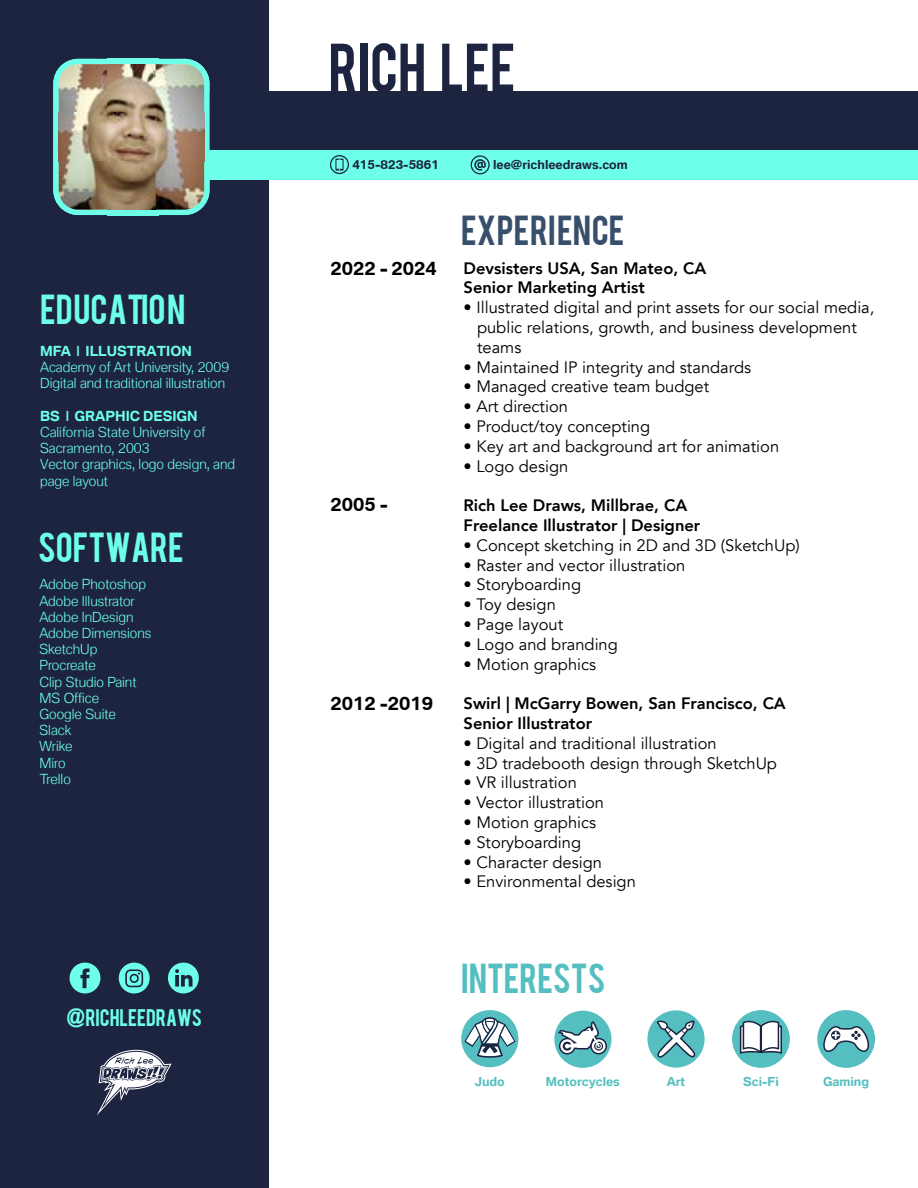
<style>
.page{position:relative;width:918px;height:1188px;background:#fff}
.page>*{position:absolute;margin:0;border:0;box-sizing:border-box;transform-origin:0 0}
.t1{font:54px "Bebas";color:#1c2440}
.t2{font:33px "Bebas";color:#6effe8}
.t3{font:33px "Bebas";color:#384f6b}
.t4{font:33px "Bebas";color:#55bec0}
.t5{font:18.9px "Bebas";color:#6effe8}
.t6{font:700 18px "BMW Type";color:#000}
.t7{font:16.5px/19.8px "Avenir";color:#000}
.t8{font:800 16.5px/19.8px "Avenir";color:#000}
.t9{font:300 13.5px/16.2px "BMW Type";color:#6effe8}
.t10{font:300 13.5px/16.2px "BMW Type";color:#6dffe7}
.t11{font:300 13.5px "BMW Type";color:#6effe8}
.t12{font:300 12px "BMW Type";color:#1c2440}
.t13{font:300 12px "BMW Type";color:#54bfbf}
</style>
<div class="page">
<div style="left:0;top:0;width:268px;height:1188px;background:#1c2440"></div>
<div style="left:115px;top:92px;width:803px;height:82px;background:#1c2440"></div>
<div style="left:115px;top:150px;width:803px;height:29px;background:#6effe8"></div>
<div style="left:53px;top:59px;width:157px;height:156px;background:#6effe8;border-radius:25px"></div>
<svg style="left:330px;top:155px;width:19px;height:19px"></svg>
<svg style="left:471px;top:155px;width:19px;height:19px"></svg>
<svg style="left:97px;top:1050px;width:75px;height:65px"></svg>
<svg style="left:70px;top:963px;width:30px;height:30px"></svg>
<svg style="left:119px;top:963px;width:31px;height:30px"></svg>
<svg style="left:168px;top:963px;width:31px;height:30px"></svg>
<div style="left:461px;top:1010px;width:57px;height:57px;background:#55bec0;border-radius:50%"></div>
<svg style="left:464px;top:1017px;width:51px;height:41px"></svg>
<div style="left:554px;top:1011px;width:58px;height:57px;background:#55bec0;border-radius:50%"></div>
<svg style="left:558px;top:1021px;width:49px;height:33px"></svg>
<div style="left:647px;top:1010px;width:58px;height:58px;background:#55bec0;border-radius:50%"></div>
<svg style="left:657px;top:1020px;width:38px;height:38px"></svg>
<div style="left:732px;top:1010px;width:58px;height:58px;background:#55bec0;border-radius:50%"></div>
<svg style="left:740px;top:1020px;width:42px;height:34px"></svg>
<div style="left:817px;top:1010px;width:58px;height:58px;background:#55bec0;border-radius:50%"></div>
<svg style="left:823px;top:1026px;width:46px;height:26px"></svg>
<img style="left:75px;top:58px;width:22px;height:1px">
<img style="left:97px;top:58px;width:81px;height:1px">
<img style="left:78px;top:215px;width:19px;height:1px">
<img style="left:97px;top:215px;width:81px;height:1px">
<img style="left:57px;top:59px;width:17px;height:52px">
<img style="left:189px;top:59px;width:21px;height:52px">
<img style="left:58px;top:111px;width:1px;height:52px">
<img style="left:204px;top:111px;width:6px;height:52px">
<img style="left:57px;top:163px;width:18px;height:52px">
<img style="left:188px;top:163px;width:22px;height:52px">
<img style="left:59px;top:64px;width:145px;height:146px">
<h2 class="t2" style="left:40px;top:286px;width:147px">EDUCATION</h2>
<p class="t11" style="left:40px;top:342px;width:153px">MFA | ILLUSTRATION</p>
<p class="t9" style="left:40px;top:358px;width:191px">Academy of Art University, 2009<br>Digital and traditional illustration</p>
<p class="t11" style="left:40px;top:407px;width:159px">BS | GRAPHIC DESIGN</p>
<p class="t9" style="left:40px;top:423px;width:196px">California State University of<br>Sacramento, 2003<br>Vector graphics, logo design, and page layout</p>
<h2 class="t2" style="left:38px;top:523px;width:147px">SOFTWARE</h2>
<p class="t10" style="left:39px;top:576px;width:113px">Adobe Photoshop<br>Adobe Illustrator<br>Adobe InDesign<br>Adobe Dimensions<br>SketchUp<br>Procreate<br>Clip Studio Paint<br>MS Office<br>Google Suite<br>Slack<br>Wrike<br>Miro<br>Trello</p>
<p class="t5" style="left:66px;top:1004px;width:137px">@RICHLEEDRAWS</p>
<h1 class="t1" style="left:328px;top:28px;width:189px">RICH LEE</h1>
<p class="t12" style="left:352px;top:156px;width:88px">415-823-5861</p>
<p class="t12" style="left:493px;top:156px;width:136px">lee@richleedraws.com</p>
<p class="t6" style="left:331px;top:256px;width:108px">2022 - 2024</p>
<p class="t6" style="left:331px;top:493px;width:59px">2005 -</p>
<p class="t6" style="left:331px;top:692px;width:104px">2012 -2019</p>
<h2 class="t3" style="left:461px;top:206px;width:165px">EXPERIENCE</h2>
<p class="t8" style="left:464px;top:258px;width:244px">Devsisters USA, San Mateo, CA<br>Senior Marketing Artist</p>
<p class="t7" style="left:477px;top:298px;width:399px;text-indent:-13px">• Illustrated digital and print assets for our social media, public relations, growth, and business development teams</p>
<p class="t7" style="left:464px;top:357px;width:289px">• Maintained IP integrity and standards</p>
<p class="t7" style="left:464px;top:377px;width:247px">• Managed creative team budget</p>
<p class="t7" style="left:464px;top:397px;width:106px">• Art direction</p>
<p class="t7" style="left:464px;top:417px;width:188px">• Product/toy concepting</p>
<p class="t7" style="left:464px;top:436px;width:317px">• Key art and background art for animation</p>
<p class="t7" style="left:464px;top:456px;width:106px">• Logo design</p>
<p class="t8" style="left:464px;top:496px;width:238px">Rich Lee Draws, Millbrae, CA<br>Freelance Illustrator | Designer</p>
<p class="t7" style="left:464px;top:535px;width:338px">• Concept sketching in 2D and 3D (SketchUp)</p>
<p class="t7" style="left:464px;top:555px;width:223px">• Raster and vector illustration</p>
<p class="t7" style="left:464px;top:575px;width:119px">• Storyboarding</p>
<p class="t7" style="left:464px;top:595px;width:94px">• Toy design</p>
<p class="t7" style="left:464px;top:615px;width:101px">• Page layout</p>
<p class="t7" style="left:464px;top:634px;width:156px">• Logo and branding</p>
<p class="t7" style="left:464px;top:654px;width:134px">• Motion graphics</p>
<p class="t8" style="left:464px;top:694px;width:324px">Swirl | McGarry Bowen, San Francisco, CA<br>Senior Illustrator</p>
<p class="t7" style="left:464px;top:733px;width:255px">• Digital and traditional illustration</p>
<p class="t7" style="left:464px;top:753px;width:315px">• 3D tradebooth design through SketchUp</p>
<p class="t7" style="left:464px;top:773px;width:115px">• VR illustration</p>
<p class="t7" style="left:464px;top:793px;width:142px">• Vector illustration</p>
<p class="t7" style="left:464px;top:813px;width:134px">• Motion graphics</p>
<p class="t7" style="left:464px;top:832px;width:119px">• Storyboarding</p>
<p class="t7" style="left:464px;top:852px;width:140px">• Character design</p>
<p class="t7" style="left:464px;top:872px;width:174px">• Environmental design</p>
<h2 class="t4" style="left:461px;top:954px;width:146px">INTERESTS</h2>
<p class="t13" style="left:475px;top:1074px;width:32px">Judo</p>
<p class="t13" style="left:546px;top:1074px;width:76px">Motorcycles</p>
<p class="t13" style="left:667px;top:1074px;width:20px">Art</p>
<p class="t13" style="left:743px;top:1074px;width:37px">Sci-Fi</p>
<p class="t13" style="left:823px;top:1074px;width:48px">Gaming</p>
</div>
